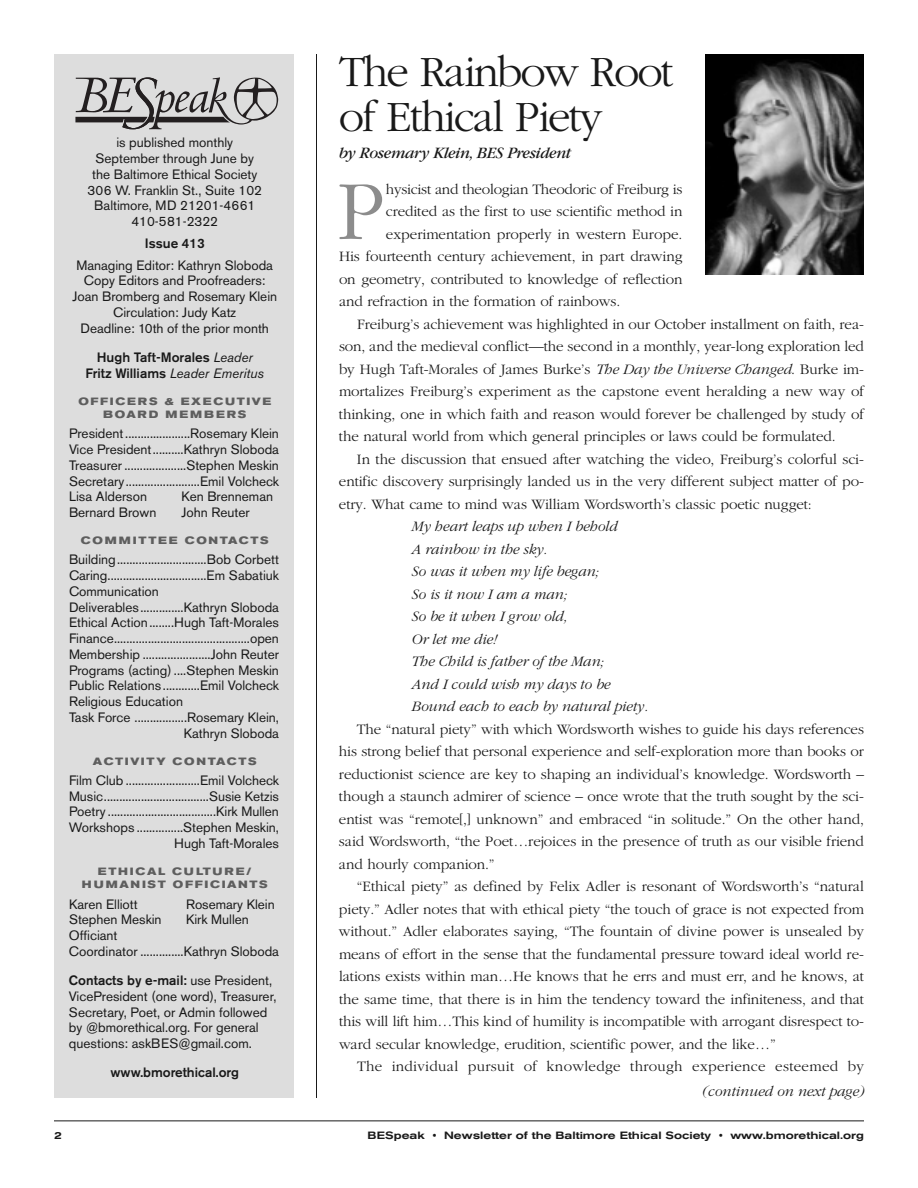
<style>
.page{position:relative;width:918px;height:1188px;background:#fff}
.page>*{position:absolute;margin:0;border:0;box-sizing:border-box;transform-origin:0 0}
.t1{font:300 87.3px "Garamond";color:#8c8c8c}
.t2{font:300 45px/45px "Garamond";letter-spacing:-.04em;color:#191919}
.t3{font:italic 16.5px "Garamond";letter-spacing:-.025em;color:#191919}
.t4{font:300 15px/22.5px "Garamond";letter-spacing:-.005em;color:#191919;text-align:justify}
.t5{font:italic 300 15px/22.5px "Garamond";letter-spacing:-.005em;color:#191919}
.t6{font:300 15px "Garamond";letter-spacing:.02em;color:#191919}
.t7{font:13.5px/15.8px "Akzidenz Grotesk BE";color:#191919;text-align:center}
.t8{font:500 13.5px/15.8px "Akzidenz Grotesk BE";color:#191919;text-align:center}
.t9{font:700 expanded 10.5px/13.5px "Akzidenz Grotesk BE";letter-spacing:.17em;color:#5e5e5e;text-align:center}
.t10{font:500 expanded 10.5px "Akzidenz Grotesk BE";color:#191919}
.t11{font:700 expanded 10.5px "Akzidenz Grotesk BE";letter-spacing:.15em;color:#5e5e5e}
.s1{font-weight:400;font-style:italic}
.s2{font-weight:500}
.s3{font-style:italic}
</style>
<div class="page">
<hr style="left:316px;top:54px;width:1px;height:1044px;background:#191919">
<hr style="left:54px;top:1120px;width:810px;height:1px;background:#191919">
<img style="left:705px;top:54px;width:159px;height:220px">
<div style="left:54px;top:54px;width:240px;height:1044px;background:#ddd"></div>
<svg style="left:75px;top:77px;width:203px;height:52px"></svg>
<p class="t7" style="left:87px;top:136px;width:176px">is published monthly<br>September through June by the Baltimore Ethical Society<br>306 W. Franklin St., Suite 102<br>Baltimore, MD 21201-4661<br>410-581-2322</p>
<p class="t8" style="left:145px;top:236px;width:61px">Issue 413</p>
<p class="t7" style="left:72px;top:259px;width:206px">Managing Editor: Kathryn Sloboda<br>Copy Editors and Proofreaders:<br>Joan Bromberg and Rosemary Klein<br>Circulation: Judy Katz<br>Deadline: 10th of the prior month</p>
<p class="t8" style="left:85px;top:350px;width:180px">Hugh Taft-Morales <span class="s1">Leader<br></span>Fritz Williams <span class="s1">Leader Emeritus</span></p>
<p class="t9" style="left:78px;top:395px;width:194px">OFFICERS &amp; EXECUTIVE<br>BOARD MEMBERS</p>
<p class="t7" style="left:69px;top:427px;width:212px;text-align:justify">President.....................Rosemary Klein Vice President..........Kathryn Sloboda Treasurer ....................Stephen Meskin Secretary........................Emil Volcheck Lisa Alderson</p>
<p class="t7" style="left:182px;top:490px;width:93px">Ken Brenneman</p>
<p class="t7" style="left:69px;top:506px;width:89px">Bernard Brown</p>
<p class="t7" style="left:182px;top:506px;width:70px">John Reuter</p>
<p class="t9" style="left:81px;top:535px;width:189px">COMMITTEE CONTACTS</p>
<p class="t7" style="left:69px;top:553px;width:212px">Building.............................Bob Corbett</p>
<p class="t7" style="left:69px;top:569px;width:212px">Caring................................Em Sabatiuk</p>
<p class="t7" style="left:69px;top:585px;width:91px">Communication</p>
<p class="t7" style="left:69px;top:601px;width:212px">Deliverables..............Kathryn Sloboda</p>
<p class="t7" style="left:69px;top:616px;width:211px">Ethical Action........Hugh Taft-Morales</p>
<p class="t7" style="left:69px;top:632px;width:212px">Finance............................................open</p>
<p class="t7" style="left:69px;top:648px;width:212px">Membership ......................John Reuter</p>
<p class="t7" style="left:69px;top:664px;width:212px">Programs (acting) ....Stephen Meskin</p>
<p class="t7" style="left:69px;top:679px;width:212px">Public Relations............Emil Volcheck</p>
<p class="t7" style="left:69px;top:695px;width:116px">Religious Education</p>
<p class="t7" style="left:69px;top:711px;width:212px">Task Force .................Rosemary Klein,</p>
<p class="t7" style="left:184px;top:727px;width:97px">Kathryn Sloboda</p>
<p class="t11" style="left:93px;top:757px;width:165px">ACTIVITY CONTACTS</p>
<p class="t7" style="left:69px;top:774px;width:212px;text-align:right">Film Club ........................Emil Volcheck Music..................................Susie Ketzis Poetry ...................................Kirk Mullen Workshops ...............Stephen Meskin, Hugh Taft-Morales</p>
<p class="t9" style="left:82px;top:866px;width:187px">ETHICAL CULTURE/<br>HUMANIST OFFICIANTS</p>
<p class="t7" style="left:69px;top:898px;width:70px">Karen Elliott</p>
<p class="t7" style="left:186px;top:898px;width:90px">Rosemary Klein</p>
<p class="t7" style="left:69px;top:913px;width:94px">Stephen Meskin</p>
<p class="t7" style="left:186px;top:913px;width:64px">Kirk Mullen</p>
<p class="t7" style="left:69px;top:929px;width:212px;text-align:left">Officiant<br>Coordinator ..............Kathryn Sloboda</p>
<p class="t7" style="left:69px;top:974px;width:209px;text-align:left"><span class="s2">Contacts by e-mail:</span> use President, VicePresident (one word), Treasurer, Secretary, Poet, or Admin followed by @bmorethical.org. For general questions: askBES@gmail.com.</p>
<p class="t8" style="left:111px;top:1066px;width:130px">www.bmorethical.org</p>
<h2 class="t2" style="left:339px;top:48px;width:336px">The Rainbow Root of Ethical Piety</h2>
<p class="t3" style="left:339px;top:147px;width:234px">by Rosemary Klein, BES President</p>
<h1 class="t1" style="left:337px;top:158px;width:50px">P</h1>
<p class="t4" style="left:386px;top:177px;width:298px">hysicist and theologian Theodoric of Freiburg is</p>
<p class="t4" style="left:386px;top:200px;width:298px">credited as the first to use scientific method in</p>
<p class="t4" style="left:386px;top:222px;width:298px">experimentation properly in western Europe.</p>
<p class="t4" style="left:339px;top:245px;width:345px">His fourteenth century achievement, in part drawing</p>
<p class="t4" style="left:339px;top:267px;width:345px">on geometry, contributed to knowledge of reflection</p>
<p class="t4" style="left:339px;top:290px;width:283px">and refraction in the formation of rainbows.</p>
<p class="t4" style="left:357px;top:312px;width:508px">Freiburg’s achievement was highlighted in our October installment on faith, rea-</p>
<p class="t4" style="left:339px;top:335px;width:527px">son, and the medieval conflict—the second in a monthly, year-long exploration led</p>
<p class="t4" style="left:339px;top:357px;width:526px">by Hugh Taft-Morales of James Burke’s <span class="s3">The Day the Universe Changed</span>. Burke im-</p>
<p class="t4" style="left:339px;top:380px;width:527px">mortalizes Freiburg’s experiment as the capstone event heralding a new way of</p>
<p class="t4" style="left:339px;top:402px;width:526px">thinking, one in which faith and reason would forever be challenged by study of</p>
<p class="t4" style="left:339px;top:425px;width:498px">the natural world from which general principles or laws could be formulated.</p>
<p class="t4" style="left:357px;top:447px;width:508px">In the discussion that ensued after watching the video, Freiburg’s colorful sci-</p>
<p class="t4" style="left:339px;top:470px;width:526px">entific discovery surprisingly landed us in the very different subject matter of po-</p>
<p class="t4" style="left:339px;top:492px;width:474px">etry. What came to mind was William Wordsworth’s classic poetic nugget:</p>
<p class="t5" style="left:411px;top:515px;width:238px">My heart leaps up when I behold<br>A rainbow in the sky.<br>So was it when my life began;<br>So is it now I am a man;<br>So be it when I grow old,<br>Or let me die!<br>The Child is father of the Man;<br>And I could wish my days to be<br>Bound each to each by natural piety.</p>
<p class="t4" style="left:339px;top:717px;width:527px;text-indent:18px">The “natural piety” with which Wordsworth wishes to guide his days references his strong belief that personal experience and self-exploration more than books or reductionist science are key to shaping an individual’s knowledge. Wordsworth – though a staunch admirer of science – once wrote that the truth sought by the sci&shy;entist was “remote[,] unknown” and embraced “in solitude.” On the other hand, said Wordsworth, “the Poet…rejoices in the presence of truth as our visible friend and hourly companion.”</p>
<p class="t4" style="left:339px;top:875px;width:527px;text-indent:18px">“Ethical piety” as defined by Felix Adler is resonant of Wordsworth’s “natural piety.” Adler notes that with ethical piety “the touch of grace is not expected from without.” Adler elaborates saying, “The fountain of divine power is unsealed by means of effort in the sense that the fundamental pressure toward ideal world re&shy;lations exists within man…He knows that he errs and must err, and he knows, at the same time, that there is in him the tendency toward the infiniteness, and that this will lift him…This kind of humility is incompatible with arrogant disrespect to&shy;ward secular knowledge, erudition, scientific power, and the like…”</p>
<p class="t6" style="left:357px;top:1057px;width:509px">The individual pursuit of knowledge through experience esteemed by</p>
<p class="t5" style="left:702px;top:1080px;width:164px">(continued on next page)</p>
<p class="t10" style="left:54px;top:1131px;width:9px">2</p>
<p class="t10" style="left:367px;top:1131px;width:498px">BESpeak • Newsletter of the Baltimore Ethical Society • www.bmorethical.org</p>
</div>
